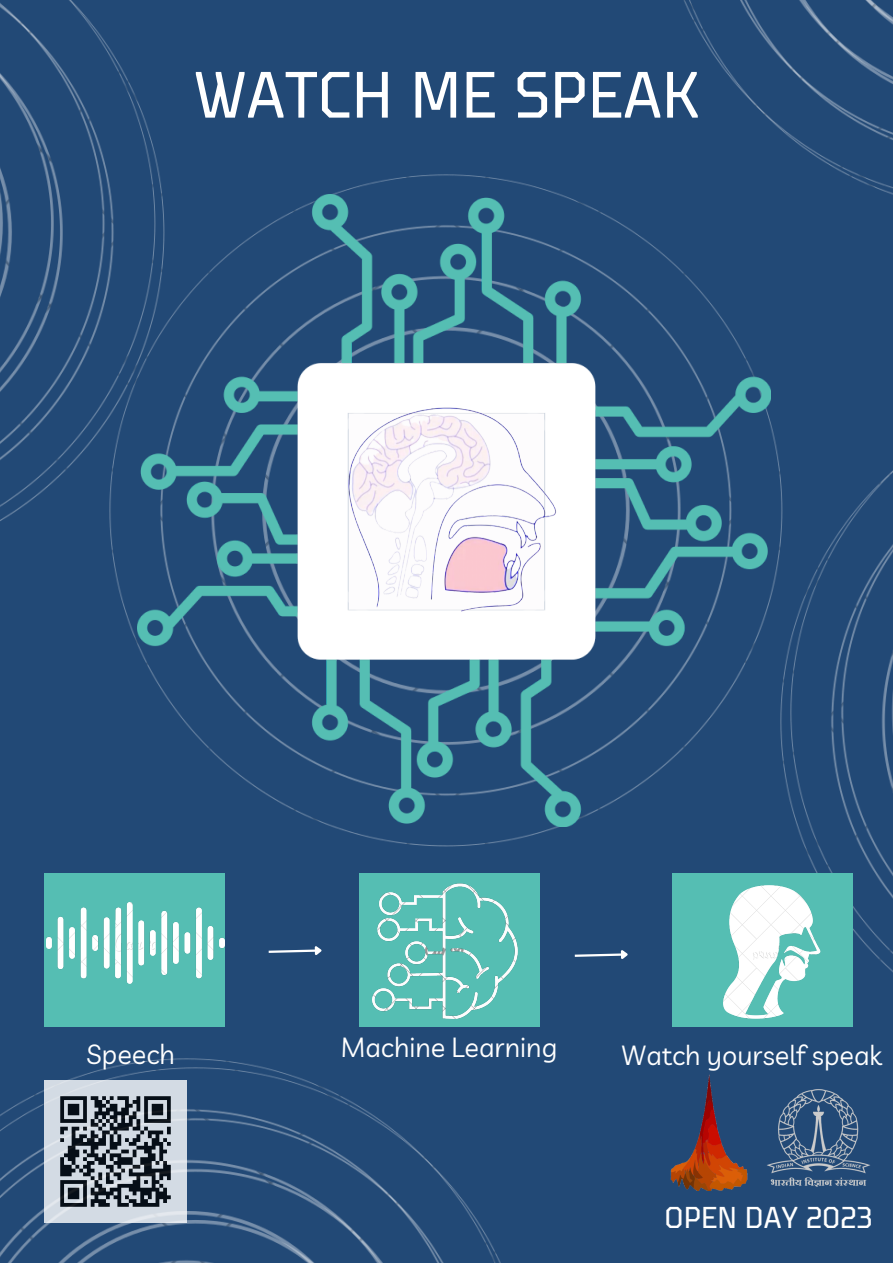
<style>
.page{position:relative;width:893px;height:1263px;background:#224976}
.page>*{position:absolute;margin:0;border:0;box-sizing:border-box;transform-origin:0 0}
.t1{font:65.25px "TT Octosquares Cond";color:#fff}
.t2{font:30px "TT Octosquares Cond";color:#fff}
.t3{font:27px "Livvic";color:#fff}
</style>
<div class="page">
<img style="left:137px;top:195px;width:612px;height:632px">
<div style="left:44px;top:873px;width:181px;height:153px;background:#55beb3"></div>
<svg style="left:268px;top:946px;width:54px;height:9px"></svg>
<svg style="left:574px;top:950px;width:54px;height:9px"></svg>
<img style="left:670px;top:1074px;width:78px;height:117px">
<img style="left:767px;top:1090px;width:103px;height:97px">
<img style="left:0;top:1058px;width:501px;height:205px">
<img style="left:0;top:0;width:196px;height:600px">
<img style="left:749px;top:364px;width:144px;height:726px">
<img style="left:44px;top:1080px;width:142px;height:143px">
<img style="left:625px;top:195px;width:9px;height:40px">
<img style="left:634px;top:0;width:259px;height:244px">
<img style="left:313px;top:385px;width:259px;height:238px">
<div style="left:359px;top:873px;width:180px;height:153px;background:#55beb3"></div>
<div style="left:672px;top:873px;width:180px;height:153px;background:#55beb3"></div>
<img style="left:723px;top:885px;width:98px;height:134px">
<img style="left:46px;top:902px;width:179px;height:81px">
<img style="left:372px;top:883px;width:146px;height:135px">
<h1 class="t1" style="left:194px;top:49px;width:507px">WATCH ME SPEAK</h1>
<p class="t3" style="left:87px;top:1036px;width:90px">Speech</p>
<p class="t3" style="left:341px;top:1030px;width:218px">Machine Learning</p>
<p class="t3" style="left:621px;top:1038px;width:262px">Watch yourself speak</p>
<p class="t2" style="left:664px;top:1196px;width:209px">OPEN DAY 2023</p>
</div>
